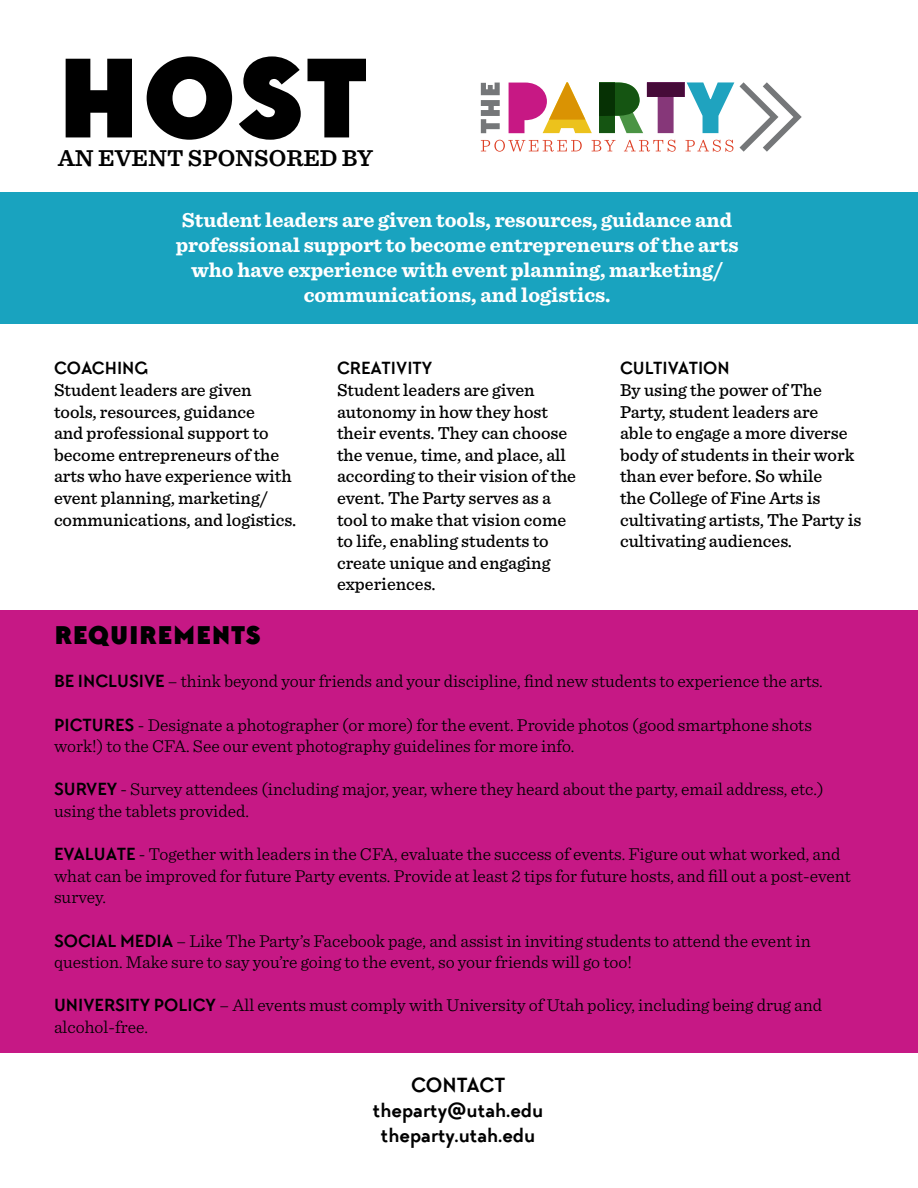
<style>
.page{position:relative;width:918px;height:1188px;background:#fff}
.page>*{position:absolute;margin:0;border:0;box-sizing:border-box;transform-origin:0 0}
.t1{font:900 112.5px "TT Chocolates";color:#000}
.t2{font:900 25.5px "TT Chocolates";color:#000}
.t3{font:600 24px "Sentinel";color:#000}
.t4{font:700 21px/25.2px "Sentinel";color:#fff;text-align:center}
.t5{font:700 21px/25.2px "TT Chocolates";color:#000;text-align:center}
.t6{font:300 18px/21.6px "Sentinel";color:#000}
.t7{font:500 18px/21.6px "Sentinel";color:#000}
.t8{font:700 18px "TT Chocolates";color:#000}
.s1{font-family:"TT Chocolates";font-weight:700}
</style>
<div class="page">
<div style="left:0;top:611px;width:918px;height:442px;background:#c61885"></div>
<div style="left:0;top:192px;width:918px;height:132px;background:#19a3bf"></div>
<svg style="left:740px;top:82px;width:62px;height:70px"></svg>
<svg style="left:481px;top:140px;width:101px;height:12px"></svg>
<svg style="left:592px;top:140px;width:23px;height:11px"></svg>
<svg style="left:624px;top:140px;width:52px;height:12px"></svg>
<svg style="left:686px;top:140px;width:47px;height:12px"></svg>
<svg style="left:509px;top:82px;width:83px;height:51px"></svg>
<svg style="left:599px;top:82px;width:135px;height:51px"></svg>
<svg style="left:481px;top:83px;width:19px;height:50px"></svg>
<h1 class="t1" style="left:56px;top:25px;width:315px">HOST</h1>
<h3 class="t3" style="left:58px;top:140px;width:316px">AN EVENT SPONSORED BY</h3>
<p class="t4" style="left:176px;top:206px;width:564px">Student leaders are given tools, resources, guidance and professional support to become entrepreneurs of the arts who have experience with event planning, marketing/ communications, and logistics.</p>
<p class="t8" style="left:54px;top:357px;width:96px">COACHING</p>
<p class="t7" style="left:54px;top:378px;width:244px">Student leaders are given tools, resources, guidance<br>and professional support to become entrepreneurs of the arts who have experience with event planning, marketing/ communications, and logistics.</p>
<p class="t8" style="left:337px;top:357px;width:97px">CREATIVITY</p>
<p class="t7" style="left:337px;top:378px;width:241px">Student leaders are given autonomy in how they host their events. They can choose the venue, time, and place, all according to their vision of the event. The Party serves as a tool to make that vision come to life, enabling students to create unique and engaging experiences.</p>
<p class="t8" style="left:620px;top:357px;width:111px">CULTIVATION</p>
<p class="t7" style="left:620px;top:378px;width:243px">By using the power of The<br>Party, student leaders are<br>able to engage a more diverse body of students in their work than ever before. So while<br>the College of Fine Arts is cultivating artists, The Party is cultivating audiences.</p>
<h2 class="t2" style="left:54px;top:619px;width:208px">REQUIREMENTS</h2>
<p class="t6" style="left:54px;top:669px;width:770px"><span class="s1">BE INCLUSIVE</span> – think beyond your friends and your discipline, find new students to experience the arts.</p>
<p class="t6" style="left:54px;top:713px;width:760px"><span class="s1">PICTURES</span> - Designate a photographer (or more) for the event. Provide photos (good smartphone shots work!) to the CFA. See our event photography guidelines for more info.</p>
<p class="t6" style="left:54px;top:777px;width:771px"><span class="s1">SURVEY</span> - Survey attendees (including major, year, where they heard about the party, email address, etc.) using the tablets provided.</p>
<p class="t6" style="left:54px;top:842px;width:798px"><span class="s1">EVALUATE</span> - Together with leaders in the CFA, evaluate the success of events. Figure out what worked, and what can be improved for future Party events. Provide at least 2 tips for future hosts, and fill out a post-event survey.</p>
<p class="t6" style="left:54px;top:929px;width:758px"><span class="s1">SOCIAL MEDIA</span> – Like The Party’s Facebook page, and assist in inviting students to attend the event in question. Make sure to say you’re going to the event, so your friends will go too!</p>
<p class="t6" style="left:54px;top:993px;width:770px"><span class="s1">UNIVERSITY POLICY</span> – All events must comply with University of Utah policy, including being drug and alcohol-free.</p>
<p class="t5" style="left:373px;top:1072px;width:172px">CONTACT theparty@utah.edu theparty.utah.edu</p>
</div>
